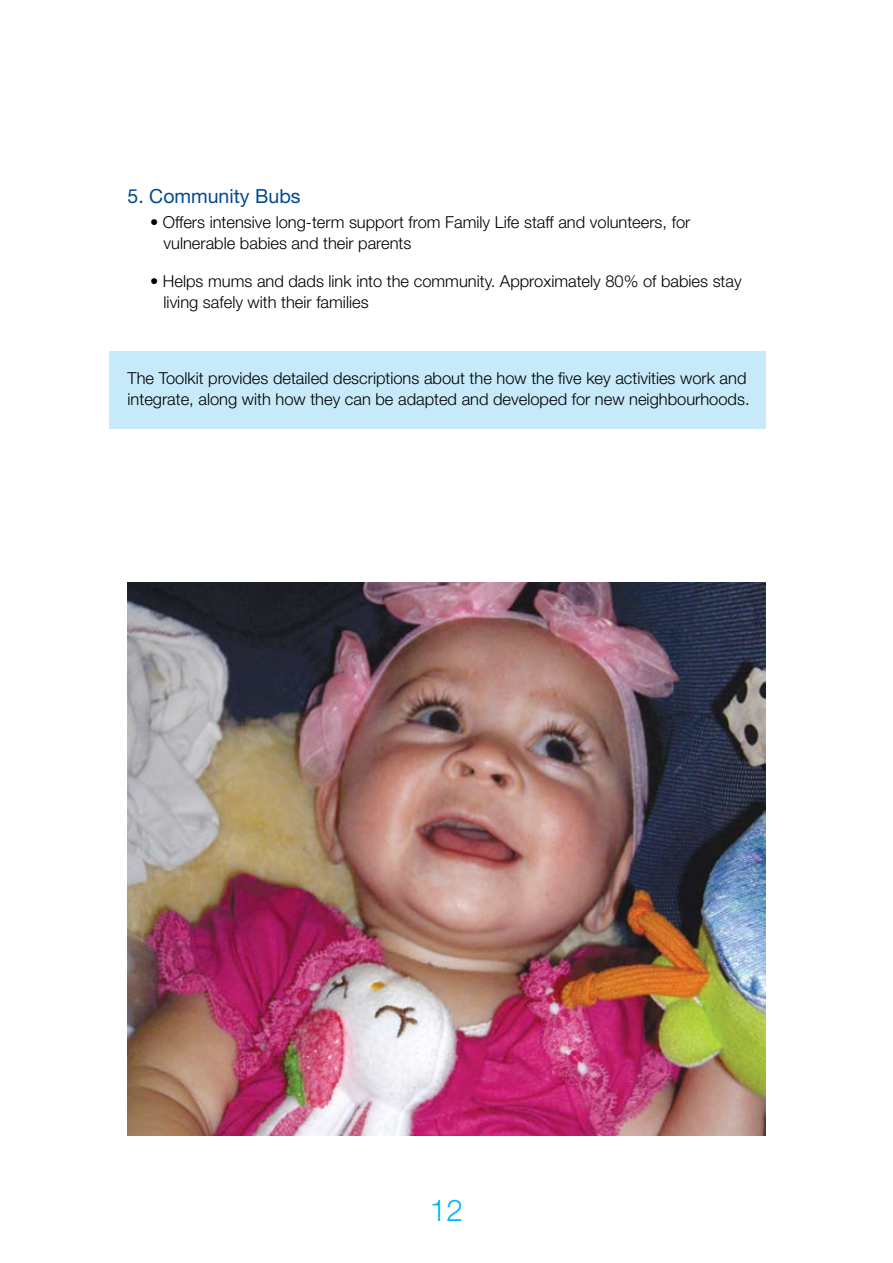
<style>
.page{position:relative;width:893px;height:1263px;background:#fff}
.page>*{position:absolute;margin:0;border:0;box-sizing:border-box;transform-origin:0 0}
.t1{font:300 30px "Helvetica Neue";color:#00b6f1}
.t2{font:19.5px "Helvetica Neue";color:#004a8f}
.t3{font:300 16.5px/21px "Helvetica Neue";color:#000}
</style>
<div class="page">
<div style="left:109px;top:351px;width:656px;height:78px;background:#c7eafb"></div>
<img style="left:128px;top:583px;width:637px;height:552px">
<p class="t2" style="left:128px;top:184px;width:175px">5. Community Bubs</p>
<p class="t3" style="left:164px;top:211px;width:528px;text-indent:-13px">• Offers intensive long-term support from Family Life staff and volunteers, for vulnerable babies and their parents</p>
<p class="t3" style="left:164px;top:270px;width:580px;text-indent:-13px">• Helps mums and dads link into the community. Approximately 80% of babies stay living safely with their families</p>
<p class="t3" style="left:128px;top:367px;width:624px">The Toolkit provides detailed descriptions about the how the five key activities work and integrate, along with how they can be adapted and developed for new neighbourhoods.</p>
<h1 class="t1" style="left:430px;top:1192px;width:35px">12</h1>
</div>
